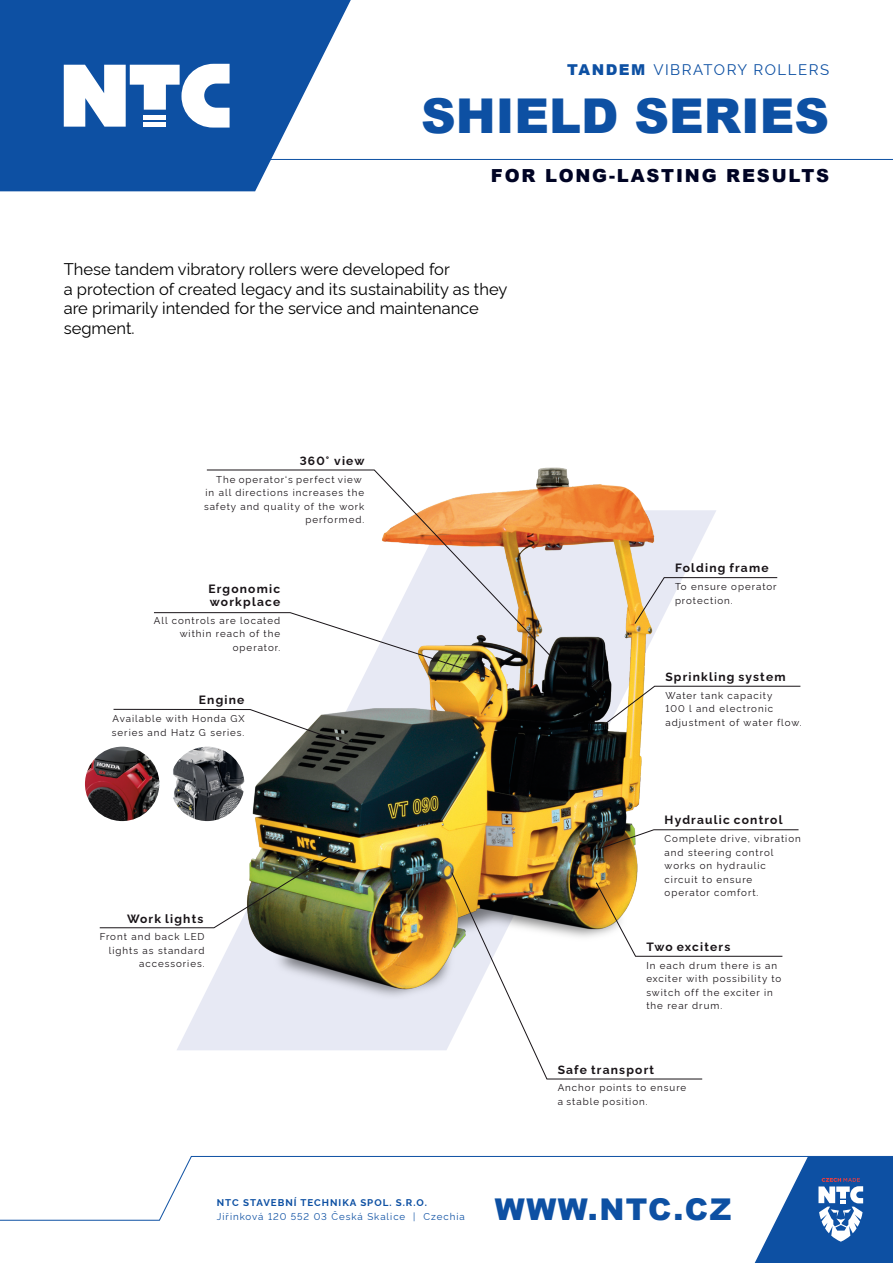
<style>
.page{position:relative;width:893px;height:1263px;background:#fff}
.page>*{position:absolute;margin:0;border:0;box-sizing:border-box;transform-origin:0 0}
.t1{font:900 48px "Arial";color:#0d50a3}
.t2{font:900 30px "Arial";letter-spacing:.05em;color:#0d50a3}
.t3{font:900 18px "Arial";letter-spacing:.1em;color:#000424}
.t4{font:16.5px/19.8px "Rawline";color:#000001}
.t5{font:15px "Rawline";letter-spacing:.1em;color:#0d50a3}
.t6{font:700 12px/13.5px "Rawline";letter-spacing:.1em;color:#181317}
.t7{font:9.75px/13.5px "Rawline";letter-spacing:.1em;color:#181317}
.t8{font:9.75px "Rawline";letter-spacing:.1em;color:#0d50a3}
.t9{font:700 9.75px "Rawline";letter-spacing:.1em;color:#0d50a3}
.s1{font-family:"Arial";font-weight:900}
</style>
<div class="page">
<svg style="left:0;top:1156px;width:893px;height:65px"></svg>
<svg style="left:744px;top:1157px;width:149px;height:106px"></svg>
<div style="left:177px;top:1004px;width:274px;height:46px;background:#e7e9f4"></div>
<svg style="left:0;top:0;width:351px;height:191px;fill:#0d50a3"></svg>
<svg style="left:64px;top:64px;width:166px;height:64px"></svg>
<hr style="left:255px;top:159px;width:638px;height:1px;background:#0d50a3">
<img style="left:176px;top:467px;width:553px;height:537px">
<img style="left:85px;top:747px;width:74px;height:74px;border-radius:50%">
<img style="left:173px;top:747px;width:71px;height:74px">
<svg style="left:113px;top:709px;width:236px;height:36px"></svg>
<svg style="left:451px;top:872px;width:252px;height:207px"></svg>
<svg style="left:154px;top:612px;width:336px;height:65px"></svg>
<svg style="left:206px;top:470px;width:361px;height:204px"></svg>
<svg style="left:596px;top:882px;width:187px;height:75px"></svg>
<svg style="left:596px;top:829px;width:203px;height:21px"></svg>
<svg style="left:634px;top:577px;width:144px;height:47px"></svg>
<svg style="left:99px;top:849px;width:241px;height:79px"></svg>
<svg style="left:601px;top:686px;width:200px;height:41px"></svg>
<h3 class="t5" style="left:567px;top:63px;width:263px"><span class="s1">TANDEM</span> VIBRATORY ROLLERS</h3>
<h1 class="t1" style="left:421px;top:99px;width:410px">SHIELD SERIES</h1>
<h3 class="t3" style="left:491px;top:169px;width:340px">FOR LONG-LASTING RESULTS</h3>
<h3 class="t4" style="left:64px;top:260px;width:445px">These tandem vibratory rollers were developed for<br>a protection of created legacy and its sustainability as they are primarily intended for the service and maintenance segment.</h3>
<p class="t6" style="left:300px;top:454px;width:66px">360° view</p>
<p class="t7" style="left:204px;top:473px;width:162px;text-align:right">The operator‘s perfect view<br>in all directions increases the safety and quality of the work performed.</p>
<p class="t6" style="left:208px;top:582px;width:73px">Ergonomic workplace</p>
<p class="t7" style="left:154px;top:614px;width:128px;text-align:right">All controls are located within reach of the operator.</p>
<p class="t6" style="left:199px;top:694px;width:47px">Engine</p>
<p class="t7" style="left:112px;top:712px;width:134px">Available with Honda GX series and Hatz G series.</p>
<p class="t6" style="left:127px;top:912px;width:78px">Work lights</p>
<p class="t7" style="left:100px;top:931px;width:106px;text-align:right">Front and back LED lights as standard accessories.</p>
<p class="t6" style="left:675px;top:562px;width:95px">Folding frame</p>
<p class="t7" style="left:675px;top:580px;width:103px">To ensure operator protection.</p>
<p class="t6" style="left:665px;top:671px;width:122px">Sprinkling system</p>
<p class="t7" style="left:665px;top:689px;width:138px">Water tank capacity<br>100 l and electronic adjustment of water flow.</p>
<p class="t6" style="left:665px;top:814px;width:119px">Hydraulic control</p>
<p class="t7" style="left:665px;top:832px;width:138px">Complete drive, vibration and steering control works on hydraulic circuit to ensure<br>operator comfort.</p>
<p class="t6" style="left:646px;top:941px;width:85px">Two exciters</p>
<p class="t7" style="left:646px;top:959px;width:137px">In each drum there is an exciter with possibility to switch off the exciter in the rear drum.</p>
<p class="t6" style="left:558px;top:1063px;width:98px">Safe transport</p>
<p class="t7" style="left:558px;top:1082px;width:130px">Anchor points to ensure a stable position.</p>
<p class="t9" style="left:217px;top:1198px;width:212px">NTC STAVEBNÍ TECHNIKA SPOL. S.R.O.</p>
<p class="t8" style="left:217px;top:1212px;width:249px">Jiřinková 120 552 03 Česká Skalice | Czechia</p>
<h2 class="t2" style="left:495px;top:1199px;width:238px">WWW.NTC.CZ</h2>
</div>
